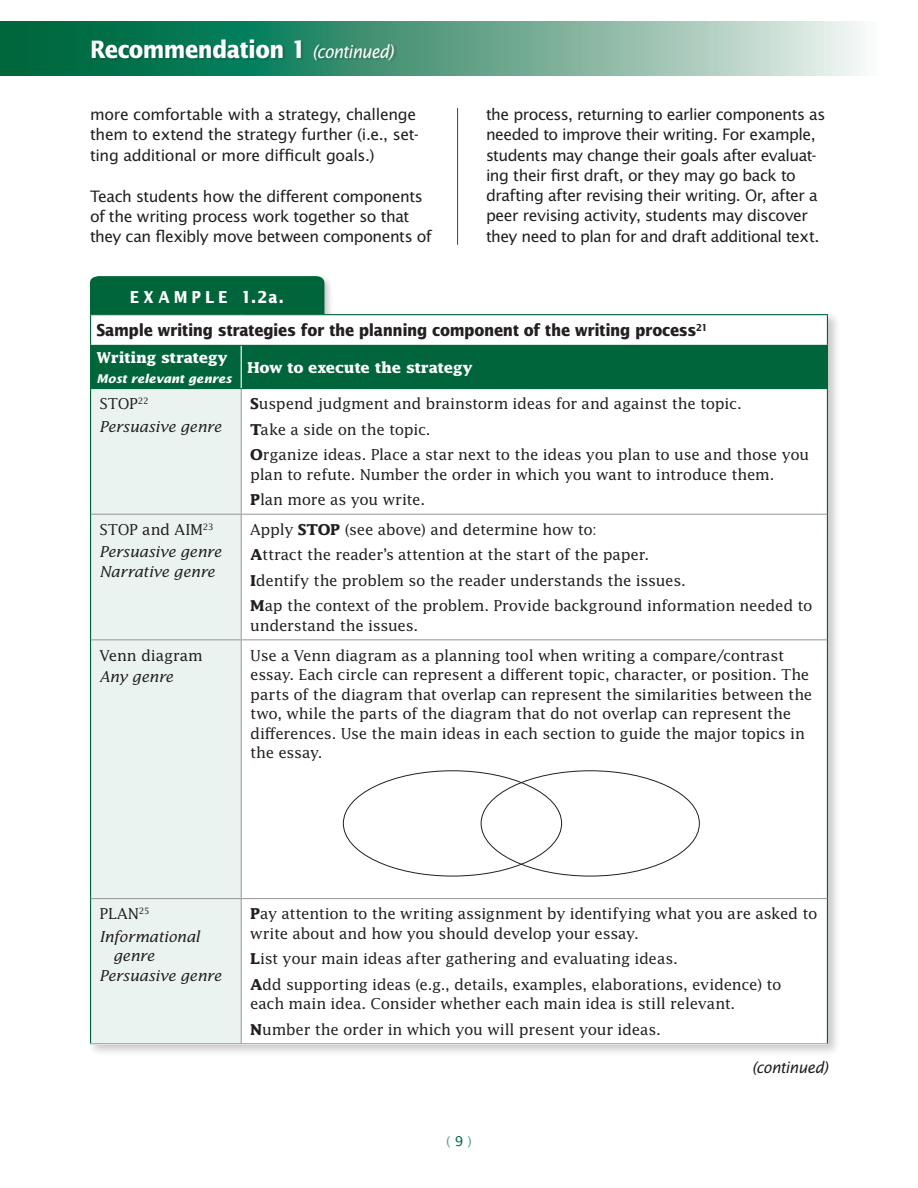
<style>
.page{position:relative;width:918px;height:1188px;background:#fff}
.page>*{position:absolute;margin:0;border:0;box-sizing:border-box;transform-origin:0 0}
.t1{font:700 24px "Dnsdny Lucida Sans Std";letter-spacing:-.025em;color:#fff;scale:.9 1}
.t2{font:700 16.5px/33.9px "Dnsdny Lucida Sans Std";letter-spacing:-.025em;color:#231f20;scale:.9 1}
.t3{font:15.75px/20.2px "Cxxwrw Lucida Sans Std";letter-spacing:-.03em;color:#231f20}
.t4{font:italic 15.75px "Vxlrpt Lucida Sans Std";letter-spacing:-.025em;color:#231f20;scale:.95 1}
.t5{font:15px/25.5px "Gtjcwb Lucida Std";letter-spacing:-.015em;color:#231f20}
.t6{font:italic 15px/19.5px "Gljycg Lucida Std";letter-spacing:-.02em;color:#231f20}
.t7{font:700 15px "Vtnkpg Lucida Std";letter-spacing:-.025em;color:#fff}
.t8{font:13.5px "Cxxwrw Lucida Sans Std";color:#62a188}
.t9{font:italic 700 12px "Dplnnf Lucida Sans Std";letter-spacing:-.005em;color:#fff}
.s1{font-family:"Vxlrpt Lucida Sans Std";font-weight:400;font-style:italic;font-size:18px}
.s2{color:#fff}
.s3{font-family:"Vtnkpg Lucida Std";font-weight:700}
.s4{color:#00653a}
</style>
<div class="page">
<svg style="left:0;top:21px;width:864px;height:54px;background:#66a68e"></svg>
<div style="left:92px;top:40px;width:305px;height:23px;background:#231f20;opacity:.25"></div>
<hr style="left:457px;top:108px;width:1px;height:137px;background:#00653a">
<div style="left:87px;top:273px;width:247px;height:52px;background:#231f20;opacity:.25"></div>
<div style="left:90px;top:276px;width:235px;height:34px;background:#00653a"></div>
<div style="left:86px;top:310px;width:755px;height:747px;background:#231f20;opacity:.25"></div>
<div style="left:90px;top:314px;width:738px;height:730px;background:#fff"></div>
<div style="left:91px;top:346px;width:736px;height:42px;background:#00653a"></div>
<div style="left:91px;top:389px;width:150px;height:654px;background:#eaf3ef"></div>
<hr style="left:90px;top:389px;width:1px;height:125px;background:#00653a">
<hr style="left:90px;top:514px;width:1px;height:126px;background:#00653a">
<hr style="left:90px;top:640px;width:1px;height:259px;background:#00653a">
<hr style="left:90px;top:899px;width:1px;height:144px;background:#00653a">
<hr style="left:241px;top:389px;width:1px;height:125px;background:#939598">
<hr style="left:91px;top:514px;width:150px;height:1px;background:#939598">
<hr style="left:241px;top:514px;width:586px;height:1px;background:#939598">
<hr style="left:241px;top:515px;width:1px;height:124px;background:#939598">
<hr style="left:91px;top:639px;width:150px;height:1px;background:#939598">
<hr style="left:241px;top:639px;width:586px;height:1px;background:#939598">
<hr style="left:241px;top:640px;width:1px;height:258px;background:#939598">
<hr style="left:91px;top:898px;width:150px;height:1px;background:#939598">
<hr style="left:241px;top:898px;width:586px;height:1px;background:#939598">
<hr style="left:241px;top:899px;width:1px;height:144px;background:#939598">
<hr style="left:90px;top:1043px;width:151px;height:1px;background:#939598">
<hr style="left:241px;top:1043px;width:587px;height:1px;background:#939598">
<hr style="left:90px;top:314px;width:151px;height:1px;background:#00653a">
<hr style="left:90px;top:315px;width:1px;height:30px;background:#00653a">
<hr style="left:241px;top:314px;width:587px;height:1px;background:#00653a">
<hr style="left:90px;top:345px;width:151px;height:1px;background:#00653a">
<hr style="left:90px;top:346px;width:1px;height:42px;background:#00653a">
<hr style="left:241px;top:345px;width:587px;height:1px;background:#00653a">
<hr style="left:90px;top:388px;width:151px;height:1px;background:#00653a">
<hr style="left:241px;top:388px;width:587px;height:1px;background:#00653a">
<hr style="left:241px;top:346px;width:1px;height:42px;background:#fff">
<hr style="left:827px;top:315px;width:1px;height:30px;background:#00653a">
<hr style="left:827px;top:346px;width:1px;height:42px;background:#00653a">
<hr style="left:827px;top:389px;width:1px;height:125px;background:#00653a">
<hr style="left:827px;top:514px;width:1px;height:126px;background:#00653a">
<hr style="left:827px;top:640px;width:1px;height:259px;background:#00653a">
<hr style="left:827px;top:899px;width:1px;height:144px;background:#00653a">
<h1 class="t1" style="left:90px;top:35px;width:339px">Recommendation 1 <span class="s1">(continued)</span></h1>
<p class="t3" style="left:90px;top:105px;width:330px">more comfortable with a strategy, challenge them to extend the strategy further (i.e., set&shy;ting additional or more difficult goals.)</p>
<p class="t3" style="left:90px;top:186px;width:343px">Teach students how the different components of the writing process work together so that they can flexibly move between components of</p>
<p class="t3" style="left:486px;top:105px;width:341px">the process, returning to earlier components as needed to improve their writing. For example, students may change their goals after evaluat&shy;ing their first draft, or they may go back to drafting after revising their writing. Or, after a peer revising activity, students may discover they need to plan for and draft additional text.</p>
<p class="t2" style="left:97px;top:280px;width:680px;text-indent:33px"><span class="s2">EXAMPLE 1.2a.<br></span>Sample writing strategies for the planning component of the writing process<sup>21</sup></p>
<p class="t7" style="left:97px;top:349px;width:133px">Writing strategy</p>
<p class="t9" style="left:97px;top:371px;width:137px">Most relevant genres</p>
<p class="t7" style="left:247px;top:358px;width:227px">How to execute the strategy</p>
<p class="t5" style="left:100px;top:391px;width:51px">STOP<sup>22</sup></p>
<p class="t6" style="left:100px;top:416px;width:124px">Persuasive genre</p>
<p class="t5" style="left:250px;top:391px;width:561px"><span class="s3">S</span>uspend judgment and brainstorm ideas for and against the topic.<br><span class="s3">T</span>ake a side on the topic.<br><span class="s3">O</span>rganize ideas. Place a star next to the ideas you plan to use and those you</p>
<p class="t5" style="left:250px;top:461px;width:526px">plan to refute. Number the order in which you want to introduce them.<br><span class="s3">P</span>lan more as you write.</p>
<p class="t5" style="left:100px;top:516px;width:116px">STOP and AIM<sup>23</sup></p>
<p class="t6" style="left:100px;top:542px;width:124px">Persuasive genre<br>Narrative genre</p>
<p class="t5" style="left:250px;top:516px;width:564px">Apply <span class="s3">STOP</span> (see above) and determine how to:<br><span class="s3">A</span>ttract the reader’s attention at the start of the paper.<br><span class="s3">I</span>dentify the problem so the reader understands the issues.<br><span class="s3">M</span>ap the context of the problem. Provide background information needed to</p>
<p class="t5" style="left:250px;top:612px;width:170px">understand the issues.</p>
<p class="t5" style="left:100px;top:642px;width:105px">Venn diagram</p>
<p class="t6" style="left:100px;top:666px;width:75px">Any genre</p>
<p class="t5" style="left:250px;top:645px;width:564px;line-height:19.5px">Use a Venn diagram as a planning tool when writing a compare/contrast essay. Each circle can represent a different topic, character, or position. The parts of the diagram that overlap can represent the similarities between the two, while the parts of the diagram that do not overlap can represent the differences. Use the main ideas in each section to guide the major topics in the essay.</p>
<p class="t5" style="left:100px;top:901px;width:52px">PLAN<sup>25</sup></p>
<p class="t6" style="left:100px;top:926px;width:102px">Informational</p>
<p class="t6" style="left:113px;top:946px;width:43px">genre</p>
<p class="t6" style="left:100px;top:965px;width:124px">Persuasive genre</p>
<p class="t5" style="left:250px;top:904px;width:569px;line-height:19.5px"><span class="s3">P</span>ay attention to the writing assignment by identifying what you are asked to write about and how you should develop your essay.</p>
<p class="t5" style="left:250px;top:946px;width:533px"><span class="s3">L</span>ist your main ideas after gathering and evaluating ideas.<br><span class="s3">A</span>dd supporting ideas (e.g., details, examples, elaborations, evidence) to</p>
<p class="t5" style="left:250px;top:991px;width:487px">each main idea. Consider whether each main idea is still relevant.<br><span class="s3">N</span>umber the order in which you will present your ideas.</p>
<p class="t4" style="left:752px;top:1059px;width:81px">(continued)</p>
<p class="t8" style="left:446px;top:1133px;width:27px">( <span class="s4">9</span> )</p>
</div>
